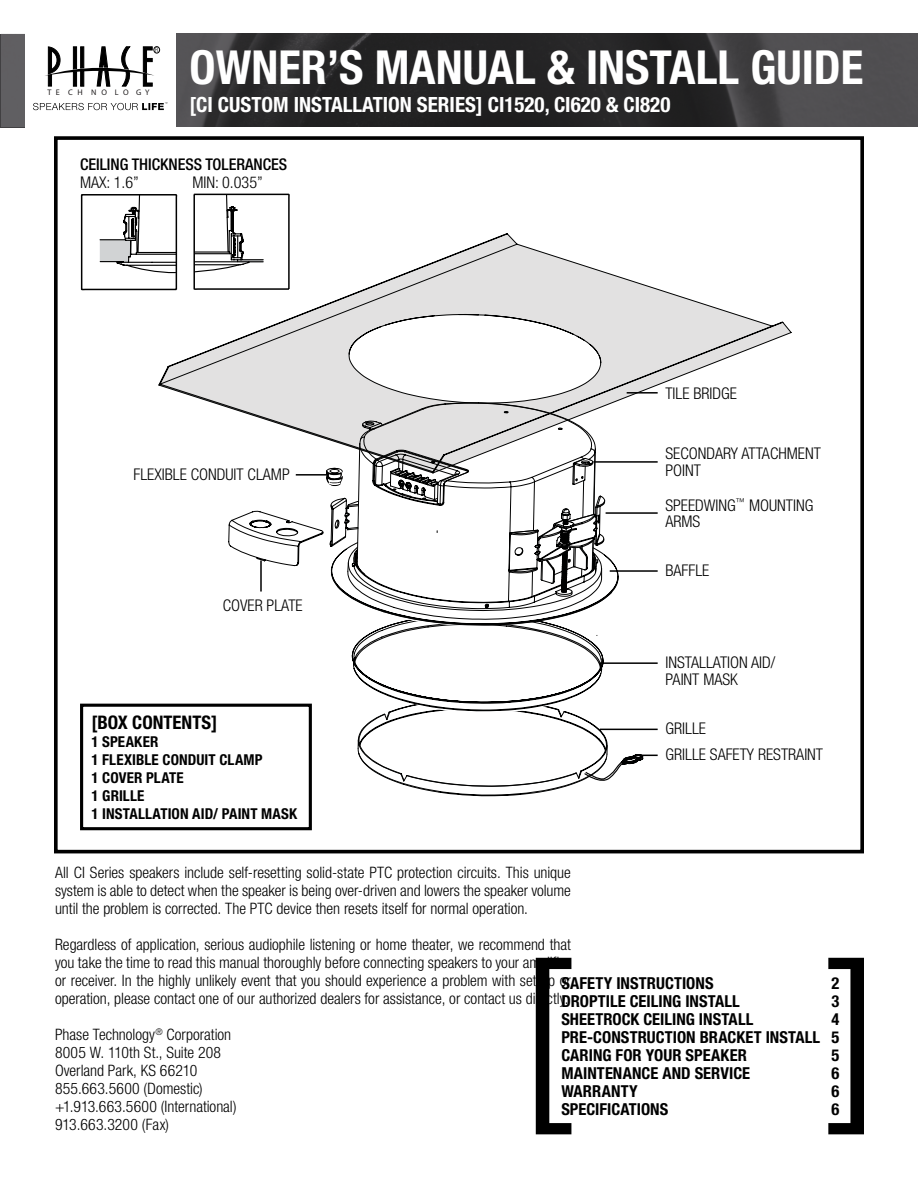
<style>
.page{position:relative;width:918px;height:1188px;background:#fff}
.page>*{position:absolute;margin:0;border:0;box-sizing:border-box;transform-origin:0 0}
.t1{font:700 condensed 46.95px "Helvetica Neue LT Std";color:#fff}
.t2{font:700 condensed 21px "Helvetica Neue LT Std";color:#fff}
.t3{font:700 condensed 18.75px "Helvetica Neue LT Std";color:#000}
.t4{font:700 condensed 16.5px/18px "Helvetica Neue LT Std";letter-spacing:.005em;color:#000;text-align:justify}
.t5{font:300 condensed 16.2px/16.5px "Helvetica Neue LT Std";color:#000}
.t6{font:500 condensed 16.2px "Helvetica Neue LT Std";color:#000}
.t7{font:300 condensed 15.75px/18px "Helvetica Neue LT Std";color:#000;text-align:justify}
.t8{font:700 condensed 15px/18px "Helvetica Neue LT Std";letter-spacing:.01em;color:#000}
.t9{font:8.1px "Myriad Pro";letter-spacing:.56em;color:#221f20}
.t10{font:300 condensed 6.3px "Helvetica Neue LT Std";color:#000}
</style>
<div class="page">
<svg style="left:158px;top:233px;width:634px;height:153px"></svg>
<svg style="left:159px;top:314px;width:499px;height:483px"></svg>
<div style="left:80px;top:704px;width:232px;height:126px;border:3px solid #000"></div>
<svg style="left:193px;top:193px;width:98px;height:98px"></svg>
<svg style="left:80px;top:194px;width:98px;height:97px"></svg>
<svg style="left:176px;top:33px;width:742px;height:93px;background:#323133"></svg>
<div style="left:0;top:34px;width:25px;height:94px;background:#605f62"></div>
<svg style="left:45px;top:46px;width:110px;height:41px"></svg>
<div style="left:154px;top:46px;width:6px;height:7px;border:1px solid #000;border-radius:50%"></div>
<svg style="left:33px;top:102px;width:134px;height:8px"></svg>
<div style="left:54px;top:136px;width:810px;height:717px;border:4px solid #000"></div>
<svg style="left:536px;top:958px;width:35px;height:176px"></svg>
<svg style="left:828px;top:958px;width:36px;height:176px"></svg>
<p class="t10" style="left:155px;top:46px;width:5px">R</p>
<h1 class="t1" style="left:190px;top:39px;width:675px">OWNER’S MANUAL &amp; INSTALL GUIDE</h1>
<p class="t9" style="left:47px;top:88px;width:104px">TE CH NO LO GY</p>
<h2 class="t2" style="left:190px;top:92px;width:482px">[CI CUSTOM INSTALLATION SERIES] CI1520, CI620 &amp; CI820</h2>
<p class="t6" style="left:80px;top:154px;width:209px">CEILING THICKNESS TOLERANCES</p>
<p class="t5" style="left:80px;top:174px;width:60px">MAX: 1.6”</p>
<p class="t5" style="left:192px;top:174px;width:72px">MIN: 0.035”</p>
<p class="t5" style="left:133px;top:466px;width:158px">FLEXIBLE CONDUIT CLAMP</p>
<p class="t5" style="left:223px;top:597px;width:82px">COVER PLATE</p>
<p class="t3" style="left:91px;top:711px;width:127px">[BOX CONTENTS]</p>
<p class="t8" style="left:91px;top:732px;width:207px">1 SPEAKER<br>1 FLEXIBLE CONDUIT CLAMP<br>1 COVER PLATE<br>1 GRILLE<br>1 INSTALLATION AID/ PAINT MASK</p>
<p class="t5" style="left:665px;top:384px;width:73px">TILE BRIDGE</p>
<p class="t5" style="left:665px;top:445px;width:157px">SECONDARY ATTACHMENT<br>POINT</p>
<p class="t5" style="left:665px;top:496px;width:149px">SPEEDWING<sup>™</sup> MOUNTING<br>ARMS</p>
<p class="t5" style="left:665px;top:562px;width:45px">BAFFLE</p>
<p class="t5" style="left:665px;top:654px;width:111px">INSTALLATION AID/<br>PAINT MASK</p>
<p class="t5" style="left:665px;top:716px;width:159px;line-height:26px">GRILLE<br>GRILLE SAFETY RESTRAINT</p>
<p class="t7" style="left:55px;top:863px;width:517px">All CI Series speakers include self-resetting solid-state PTC protection circuits. This unique system is able to detect when the speaker is being over-driven and lowers the speaker volume until the problem is corrected. The PTC device then resets itself for normal operation.</p>
<p class="t7" style="left:55px;top:935px;width:517px">Regardless of application, serious audiophile listening or home theater, we recommend that you take the time to read this manual thoroughly before connecting speakers to your amplifier or receiver. In the highly unlikely event that you should experience a problem with set-up or operation, please contact one of our authorized dealers for assistance, or contact us directly.</p>
<p class="t7" style="left:55px;top:1025px;width:183px;text-align:left">Phase Technology<sup>®</sup> Corporation<br>8005 W. 110th St., Suite 208<br>Overland Park, KS 66210<br>855.663.5600 (Domestic) +1.913.663.5600 (International)<br>913.663.3200 (Fax)</p>
<p class="t4" style="left:561px;top:974px;width:154px">SAFETY INSTRUCTIONS</p>
<p class="t4" style="left:831px;top:974px;width:9px">2</p>
<p class="t4" style="left:561px;top:992px;width:180px">DROPTILE CEILING INSTALL</p>
<p class="t4" style="left:831px;top:992px;width:9px">3</p>
<p class="t4" style="left:561px;top:1010px;width:194px">SHEETROCK CEILING INSTALL</p>
<p class="t4" style="left:561px;top:1010px;width:279px;text-indent:270px">4<br>PRE-CONSTRUCTION BRACKET INSTALL 5<br>CARING FOR YOUR SPEAKER</p>
<p class="t4" style="left:831px;top:1046px;width:9px">5</p>
<p class="t4" style="left:561px;top:1064px;width:190px">MAINTENANCE AND SERVICE</p>
<p class="t4" style="left:831px;top:1064px;width:9px">6</p>
<p class="t4" style="left:561px;top:1082px;width:78px">WARRANTY</p>
<p class="t4" style="left:831px;top:1082px;width:9px">6</p>
<p class="t4" style="left:561px;top:1100px;width:109px">SPECIFICATIONS</p>
<p class="t4" style="left:831px;top:1100px;width:9px">6</p>
</div>
